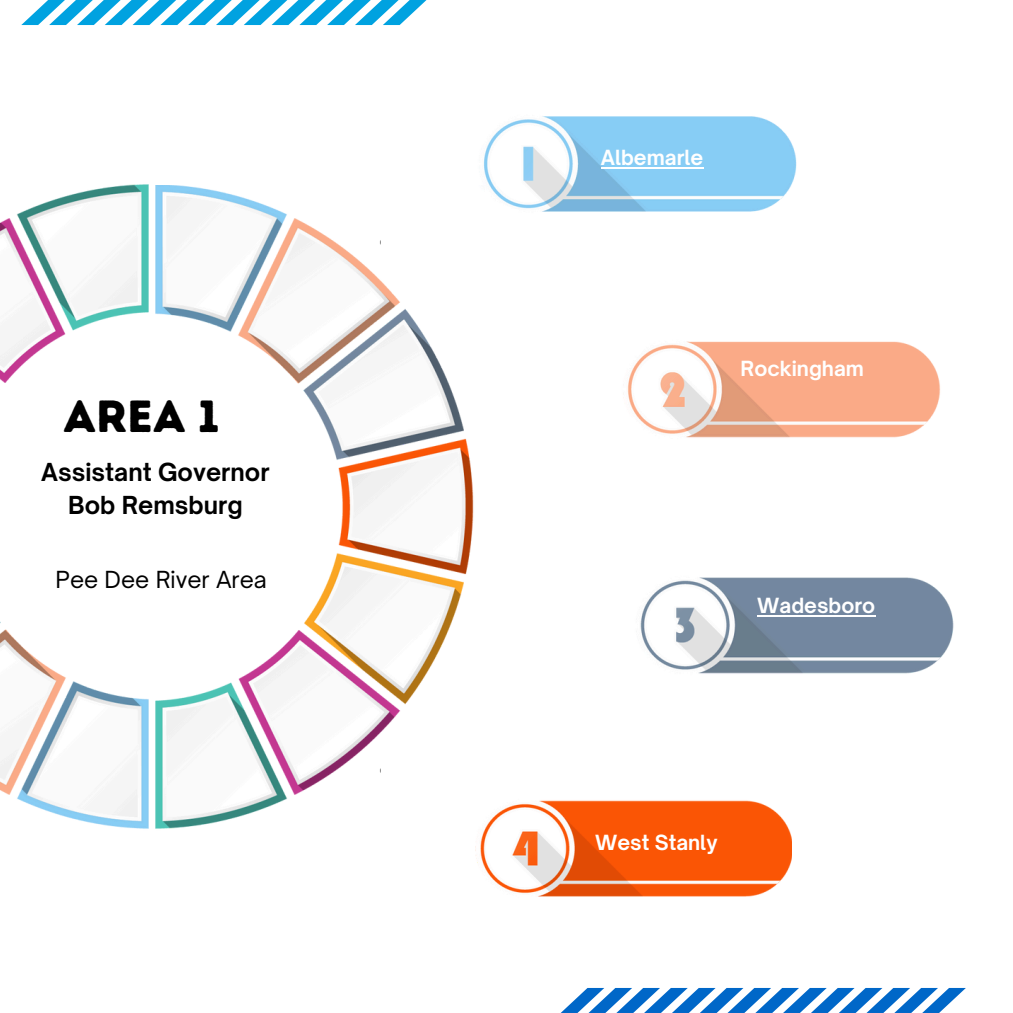
<style>
.page{position:relative;width:1013px;height:1013px;background:#fff}
.page>*{position:absolute;margin:0;border:0;box-sizing:border-box;transform-origin:0 0}
.t1{font:45px "Intro Rust Base";color:#000}
.t2{font:700 23.75px/32.8px "Open Sauce One";color:#000;text-align:center}
.t3{font:22.5px "Open Sauce One";color:#000}
.t4{font:700 20px "Open Sauce One";color:#fff}
</style>
<div class="page">
<img style="left:155px;top:186px;width:319px;height:643px">
<img style="left:0;top:184px;width:148px;height:645px">
<div style="left:381px;top:226px;width:104px;height:51px;background:#fff"></div>
<div style="left:454px;top:331px;width:104px;height:51px;background:#fff"></div>
<div style="left:454px;top:637px;width:104px;height:51px;background:#fff"></div>
<div style="left:381px;top:732px;width:125px;height:71px;background:#fff"></div>
<svg style="left:21px;top:0;width:405px;height:25px"></svg>
<svg style="left:562px;top:988px;width:403px;height:24px"></svg>
<img style="left:484px;top:116px;width:313px;height:96px">
<hr style="left:601px;top:167px;width:102px;height:1px;background:#fff">
<img style="left:623px;top:341px;width:317px;height:97px">
<img style="left:640px;top:577px;width:314px;height:97px">
<hr style="left:757px;top:615px;width:118px;height:2px;background:#fff">
<img style="left:467px;top:800px;width:325px;height:97px">
<p class="t1" style="left:63px;top:389px;width:157px">AREA 1</p>
<p class="t2" style="left:41px;top:456px;width:230px">Assistant Governor<br>Bob Remsburg</p>
<p class="t3" style="left:56px;top:565px;width:213px">Pee Dee River Area</p>
<h1 class="t4" style="left:601px;top:145px;width:104px">Albemarle</h1>
<h3 class="t4" style="left:740px;top:356px;width:125px">Rockingham</h3>
<p class="t4" style="left:757px;top:593px;width:119px">Wadesboro</p>
<p class="t4" style="left:595px;top:830px;width:124px">West Stanly</p>
</div>
